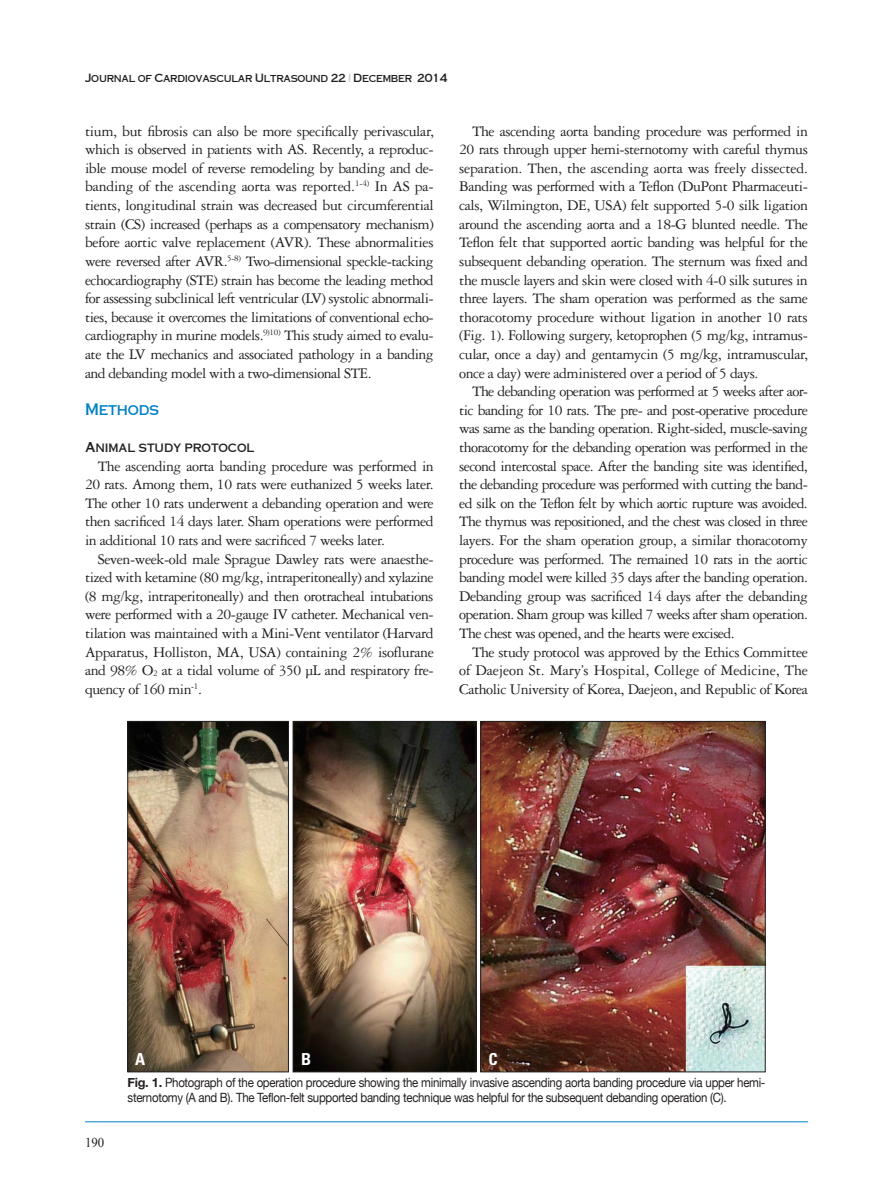
<style>
.page{position:relative;width:893px;height:1191px;background:#fff}
.page>*{position:absolute;margin:0;border:0;box-sizing:border-box;transform-origin:0 0}
.t1{font:700 condensed 16.5px "Univers LT Std";color:#fff}
._01-본문{font:15.75px/18.6px "Garamond 3 LT Std";letter-spacing:-.03em;color:#231f20;text-align:justify}
._02-중제{font:700 15.75px "Metalcut";letter-spacing:-.015em;color:#0081c7}
._03-소제{font:700 13.5px "Metalcut";letter-spacing:-.01em;color:#231f20}
.t2{font:13.5px "Times New Roman";color:#231f20;scale:.95 1}
._05-캡션{font:12.75px/14.2px "Helvetica Neue";letter-spacing:-.025em;color:#231f20;scale:.9 1}
.t3{font:700 11.25px "Metalcut";letter-spacing:-.025em;color:#231f20}
.s1{color:#bcbdc0}
.s2{font-size:9.15px}
.s3{font-weight:700}
</style>
<div class="page">
<hr style="left:85px;top:1121px;width:723px;height:1px;background:#0081c7">
<img style="left:482px;top:723px;width:281px;height:347px">
<div style="left:480px;top:721px;width:285px;height:351px;border:1px solid #231f20"></div>
<img style="left:295px;top:723px;width:179px;height:347px">
<div style="left:293px;top:721px;width:183px;height:351px;border:1px solid #231f20"></div>
<img style="left:130px;top:723px;width:157px;height:347px">
<div style="left:128px;top:721px;width:161px;height:351px;border:1px solid #231f20"></div>
<p class="t3" style="left:85px;top:71px;width:364px">Journal of Cardiovascular Ultrasound 22 <span class="s1">|</span> December 2014</p>
<p class="_01-본문" style="left:85px;top:122px;width:350px">tium, but fibrosis can also be more specifically perivascular, which is observed in patients with AS. Recently, a reproduc&shy;ible mouse model of reverse remodeling by banding and de&shy;banding of the ascending aorta was reported.<sup>1-4)</sup> In AS pa&shy;tients, longitudinal strain was decreased but circumferential strain (CS) increased (perhaps as a compensatory mechanism) before aortic valve replacement (AVR). These abnormalities were reversed after AVR.<sup>5-8)</sup> Two-dimensional speckle-tacking echocardiography (STE) strain has become the leading method for assessing subclinical left ventricular (LV) systolic abnormali&shy;ties, because it overcomes the limitations of conventional echo&shy;cardiography in murine models.<sup>9)10)</sup> This study aimed to evalu&shy;ate the LV mechanics and associated pathology in a banding and debanding model with a two-dimensional STE.</p>
<p class="_02-중제" style="left:85px;top:399px;width:76px">Methods</p>
<p class="_03-소제" style="left:85px;top:438px;width:171px">Animal study protocol</p>
<p class="_01-본문" style="left:85px;top:456px;width:350px;text-indent:13px">The ascending aorta banding procedure was performed in 20 rats. Among them, 10 rats were euthanized 5 weeks later.<br>The other 10 rats underwent a debanding operation and were then sacrificed 14 days later. Sham operations were performed in additional 10 rats and were sacrificed 7 weeks later.</p>
<p class="_01-본문" style="left:85px;top:549px;width:350px;text-indent:13px">Seven-week-old male Sprague Dawley rats were anaesthe&shy;tized with ketamine (80 mg/kg, intraperitoneally) and xylazine (8 mg/kg, intraperitoneally) and then orotracheal intubations were performed with a 20-gauge IV catheter. Mechanical ven&shy;tilation was maintained with a Mini-Vent ventilator (Harvard Apparatus, Holliston, MA, USA) containing 2% isoflurane and 98% O<span class="s2">2</span> at a tidal volume of 350 µL and respiratory fre&shy;quency of 160 min<sup>-1</sup>.</p>
<p class="_01-본문" style="left:459px;top:122px;width:350px;text-indent:13px">The ascending aorta banding procedure was performed in 20 rats through upper hemi-sternotomy with careful thymus separation. Then, the ascending aorta was freely dissected.<br>Banding was performed with a Teflon (DuPont Pharmaceuti&shy;cals, Wilmington, DE, USA) felt supported 5-0 silk ligation around the ascending aorta and a 18-G blunted needle. The Teflon felt that supported aortic banding was helpful for the subsequent debanding operation. The sternum was fixed and the muscle layers and skin were closed with 4-0 silk sutures in three layers. The sham operation was performed as the same thoracotomy procedure without ligation in another 10 rats (Fig. 1). Following surgery, ketoprophen (5 mg/kg, intramus&shy;cular, once a day) and gentamycin (5 mg/kg, intramuscular, once a day) were administered over a period of 5 days.</p>
<p class="_01-본문" style="left:459px;top:382px;width:350px;text-indent:13px">The debanding operation was performed at 5 weeks after aor&shy;tic banding for 10 rats. The pre- and post-operative procedure was same as the banding operation. Right-sided, muscle-saving thoracotomy for the debanding operation was performed in the second intercostal space. After the banding site was identified, the debanding procedure was performed with cutting the band&shy;ed silk on the Teflon felt by which aortic rupture was avoided.<br>The thymus was repositioned, and the chest was closed in three layers. For the sham operation group, a similar thoracotomy procedure was performed. The remained 10 rats in the aortic banding model were killed 35 days after the banding operation.<br>Debanding group was sacrificed 14 days after the debanding operation. Sham group was killed 7 weeks after sham operation.<br>The chest was opened, and the hearts were excised.</p>
<p class="_01-본문" style="left:459px;top:642px;width:350px;text-indent:13px">The study protocol was approved by the Ethics Committee of Daejeon St. Mary’s Hospital, College of Medicine, The Catholic University of Korea, Daejeon, and Republic of Korea</p>
<p class="t1" style="left:135px;top:1048px;width:12px">A</p>
<p class="t1" style="left:301px;top:1048px;width:12px">B</p>
<p class="t1" style="left:489px;top:1048px;width:11px">C</p>
<p class="t2" style="left:85px;top:1133px;width:22px">190</p>
<p class="_05-캡션" style="left:128px;top:1075px;width:710px"><span class="s3">Fig. 1.</span> Photograph of the operation procedure showing the minimally invasive ascending aorta banding procedure via upper hemi&shy;sternotomy (A and B). The Teflon-felt supported banding technique was helpful for the subsequent debanding operation (C).</p>
</div>
